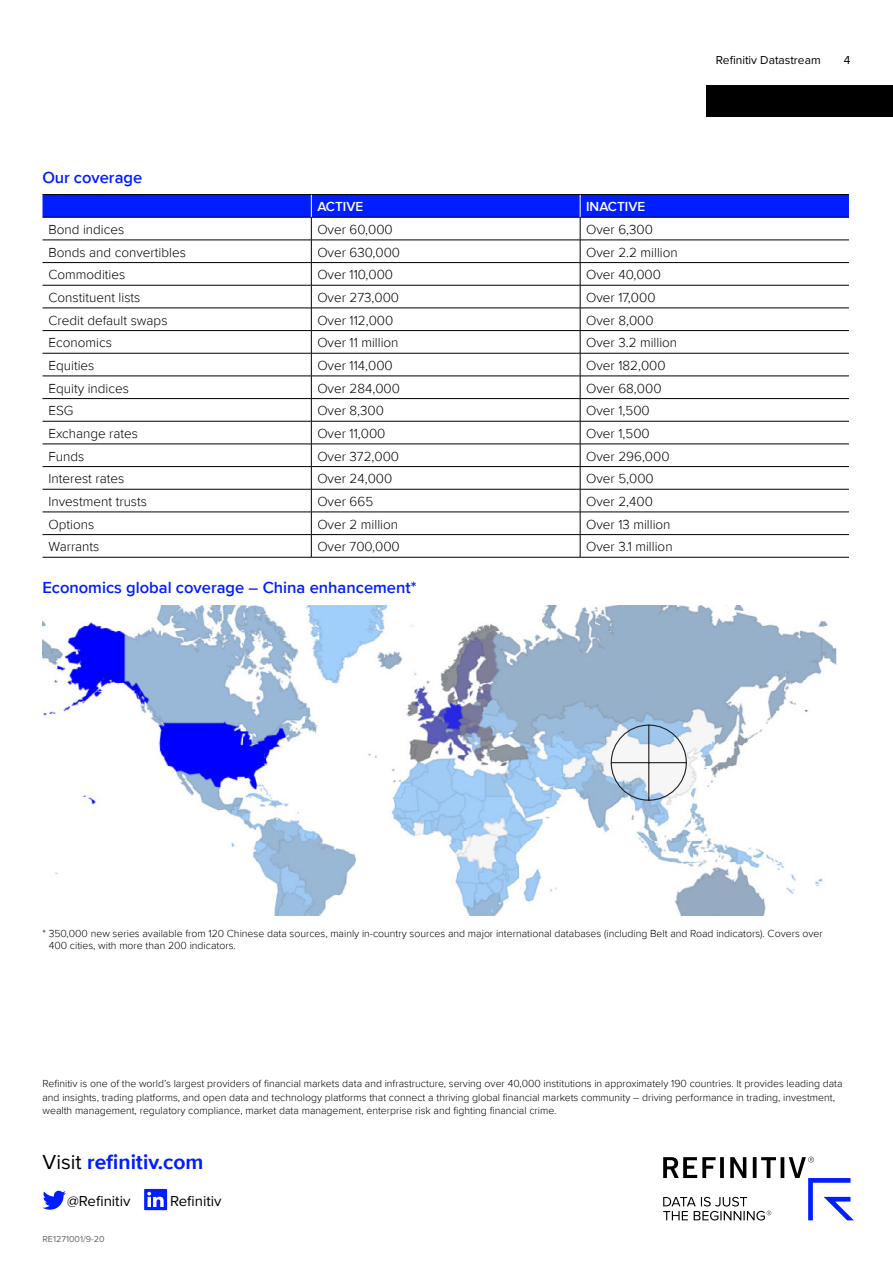
<style>
.page{position:relative;width:893px;height:1263px;background:#fff}
.page>*{position:absolute;margin:0;border:0;box-sizing:border-box;transform-origin:0 0}
.R_Call_to_Action{font:700 21px "Proxima Nova";color:#001eff}
.R_Body_Heading{font:600 16.5px "Proxima Nova";color:#001eff}
.R_Social_Links{font:15px "Proxima Nova";color:#000}
.R_Body_copy{font:300 13.5px "Proxima Nova";color:#000}
.R_Body_copy-2{font:600 13.5px "Proxima Nova";color:#fff}
.R_Page_Header{font:12px "Proxima Nova";color:#000}
.R_Body_copy-3{font:300 10.5px/13.5px "Proxima Nova";color:#000}
.R_Job_Number{font:9px "Proxima Nova";color:#666}
.s1{font-weight:400;color:#000}
</style>
<div class="page">
<div style="left:706px;top:85px;width:187px;height:32px;background:#000"></div>
<svg style="left:663px;top:1157px;width:191px;height:63px"></svg>
<svg style="left:43px;top:1191px;width:23px;height:19px"></svg>
<svg style="left:144px;top:1189px;width:23px;height:21px"></svg>
<hr style="left:43px;top:194px;width:268px;height:1px;background:#000">
<hr style="left:580px;top:194px;width:269px;height:1px;background:#000">
<hr style="left:43px;top:557px;width:268px;height:1px;background:#000">
<hr style="left:580px;top:557px;width:269px;height:1px;background:#000">
<hr style="left:311px;top:557px;width:269px;height:1px;background:#000">
<hr style="left:311px;top:194px;width:269px;height:1px;background:#000">
<svg style="left:43px;top:195px;width:806px;height:362px"></svg>
<img style="left:42px;top:606px;width:795px;height:310px">
<svg style="left:610px;top:724px;width:78px;height:78px"></svg>
<p class="R_Page_Header" style="left:716px;top:51px;width:106px">Refinitiv Datastream</p>
<p class="R_Page_Header" style="left:844px;top:51px;width:8px">4</p>
<p class="R_Body_Heading" style="left:42px;top:165px;width:101px">Our coverage</p>
<p class="R_Body_copy-2" style="left:317px;top:197px;width:47px">ACTIVE</p>
<p class="R_Body_copy-2" style="left:586px;top:197px;width:61px">INACTIVE</p>
<p class="R_Body_copy" style="left:49px;top:219px;width:77px">Bond indices</p>
<p class="R_Body_copy" style="left:317px;top:219px;width:77px">Over 60,000</p>
<p class="R_Body_copy" style="left:586px;top:219px;width:68px">Over 6,300</p>
<p class="R_Body_copy" style="left:49px;top:242px;width:139px">Bonds and convertibles</p>
<p class="R_Body_copy" style="left:317px;top:242px;width:84px">Over 630,000</p>
<p class="R_Body_copy" style="left:586px;top:242px;width:93px">Over 2.2 million</p>
<p class="R_Body_copy" style="left:49px;top:265px;width:78px">Commodities</p>
<p class="R_Body_copy" style="left:317px;top:265px;width:77px">Over 110,000</p>
<p class="R_Body_copy" style="left:586px;top:265px;width:76px">Over 40,000</p>
<p class="R_Body_copy" style="left:49px;top:287px;width:93px">Constituent lists</p>
<p class="R_Body_copy" style="left:317px;top:287px;width:83px">Over 273,000</p>
<p class="R_Body_copy" style="left:586px;top:287px;width:71px">Over 17,000</p>
<p class="R_Body_copy" style="left:49px;top:310px;width:121px">Credit default swaps</p>
<p class="R_Body_copy" style="left:317px;top:310px;width:77px">Over 112,000</p>
<p class="R_Body_copy" style="left:586px;top:310px;width:69px">Over 8,000</p>
<p class="R_Body_copy" style="left:49px;top:333px;width:65px">Economics</p>
<p class="R_Body_copy" style="left:317px;top:333px;width:83px">Over 11 million</p>
<p class="R_Body_copy" style="left:586px;top:333px;width:93px">Over 3.2 million</p>
<p class="R_Body_copy" style="left:49px;top:355px;width:47px">Equities</p>
<p class="R_Body_copy" style="left:317px;top:355px;width:77px">Over 114,000</p>
<p class="R_Body_copy" style="left:586px;top:355px;width:81px">Over 182,000</p>
<p class="R_Body_copy" style="left:49px;top:378px;width:82px">Equity indices</p>
<p class="R_Body_copy" style="left:317px;top:378px;width:84px">Over 284,000</p>
<p class="R_Body_copy" style="left:586px;top:378px;width:77px">Over 68,000</p>
<p class="R_Body_copy" style="left:49px;top:401px;width:27px">ESG</p>
<p class="R_Body_copy" style="left:317px;top:401px;width:68px">Over 8,300</p>
<p class="R_Body_copy" style="left:586px;top:401px;width:65px">Over 1,500</p>
<p class="R_Body_copy" style="left:49px;top:423px;width:91px">Exchange rates</p>
<p class="R_Body_copy" style="left:317px;top:423px;width:70px">Over 11,000</p>
<p class="R_Body_copy" style="left:586px;top:423px;width:65px">Over 1,500</p>
<p class="R_Body_copy" style="left:49px;top:446px;width:37px">Funds</p>
<p class="R_Body_copy" style="left:317px;top:446px;width:83px">Over 372,000</p>
<p class="R_Body_copy" style="left:586px;top:446px;width:85px">Over 296,000</p>
<p class="R_Body_copy" style="left:49px;top:469px;width:77px">Interest rates</p>
<p class="R_Body_copy" style="left:317px;top:469px;width:76px">Over 24,000</p>
<p class="R_Body_copy" style="left:586px;top:469px;width:69px">Over 5,000</p>
<p class="R_Body_copy" style="left:49px;top:491px;width:100px">Investment trusts</p>
<p class="R_Body_copy" style="left:317px;top:491px;width:57px">Over 665</p>
<p class="R_Body_copy" style="left:586px;top:491px;width:68px">Over 2,400</p>
<p class="R_Body_copy" style="left:49px;top:514px;width:47px">Options</p>
<p class="R_Body_copy" style="left:317px;top:514px;width:82px">Over 2 million</p>
<p class="R_Body_copy" style="left:586px;top:514px;width:86px">Over 13 million</p>
<p class="R_Body_copy" style="left:49px;top:537px;width:52px">Warrants</p>
<p class="R_Body_copy" style="left:317px;top:537px;width:84px">Over 700,000</p>
<p class="R_Body_copy" style="left:586px;top:537px;width:88px">Over 3.1 million</p>
<p class="R_Body_Heading" style="left:42px;top:575px;width:376px">Economics global coverage – China enhancement*</p>
<p class="R_Body_copy-3" style="left:49px;top:926px;width:776px;line-height:12.6px;text-indent:-6px">* 350,000 new series available from 120 Chinese data sources, mainly in-country sources and major international databases (including Belt and Road indicators). Covers over<br>400 cities, with more than 200 indicators.</p>
<p class="R_Body_copy-3" style="left:43px;top:1076px;width:802px">Refinitiv is one of the world’s largest providers of financial markets data and infrastructure, serving over 40,000 institutions in approximately 190 countries. It provides leading data and insights, trading platforms, and open data and technology platforms that connect a thriving global financial markets community – driving performance in trading, investment, wealth management, regulatory compliance, market data management, enterprise risk and fighting financial crime.</p>
<p class="R_Call_to_Action" style="left:43px;top:1146px;width:163px"><span class="s1">Visit</span> refinitiv.com</p>
<p class="R_Social_Links" style="left:67px;top:1190px;width:65px">@Refinitiv</p>
<p class="R_Social_Links" style="left:170px;top:1190px;width:53px">Refinitiv</p>
<p class="R_Job_Number" style="left:43px;top:1232px;width:64px">RE1271001/9-20</p>
</div>
